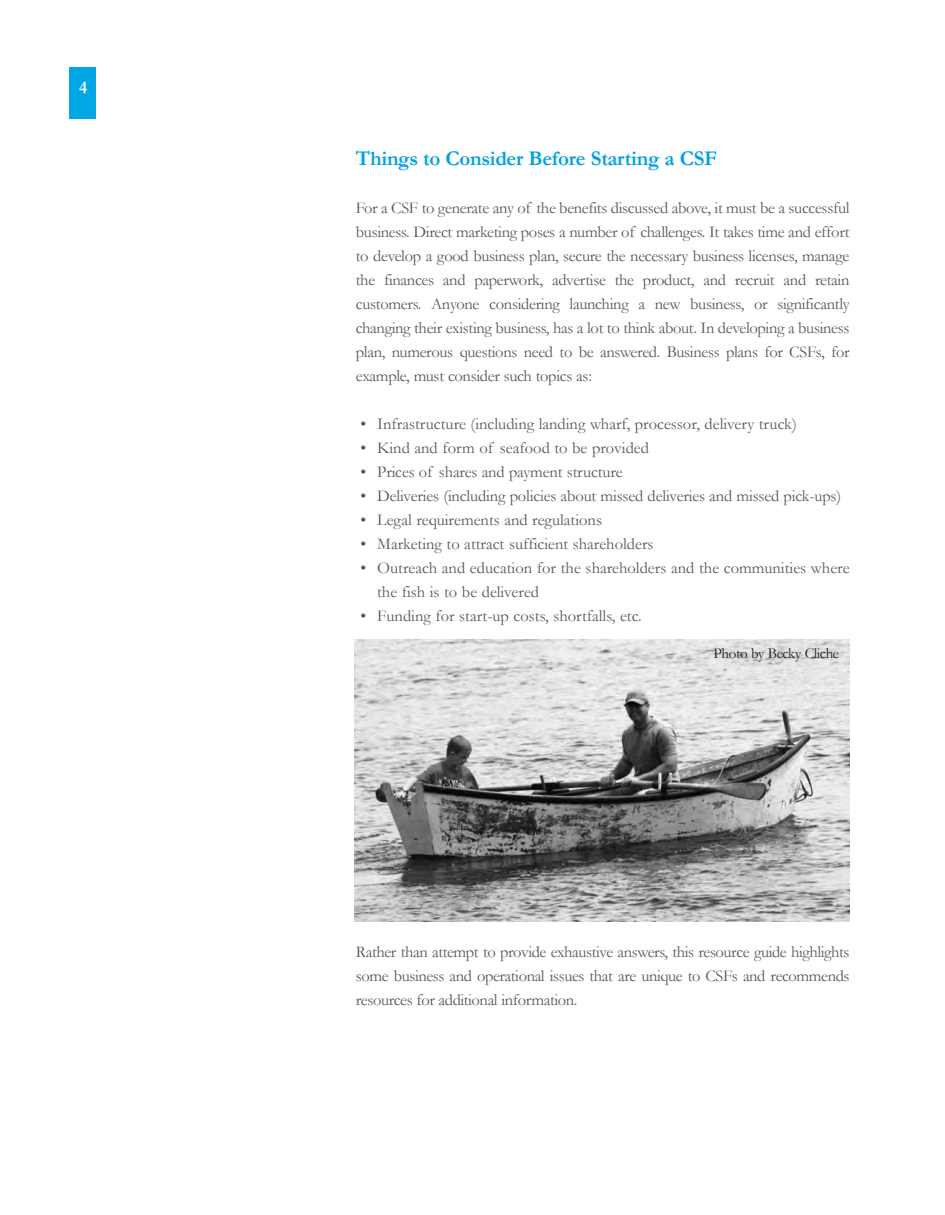
<style>
.page{position:relative;width:945px;height:1215px;background:#fff}
.page>*{position:absolute;margin:0;border:0;box-sizing:border-box;transform-origin:0 0}
.t1{font:700 21px "Garamond";letter-spacing:-.015em;color:#00a1e3}
.t2{font:700 18px "Garamond";color:#fff}
.t3{font:16.5px/24px "Garamond";color:#57585a;text-align:justify}
.t4{font:15px "Garamond";letter-spacing:-.025em;color:#231f20}
</style>
<div class="page">
<div style="left:70px;top:68px;width:26px;height:51px;background:#00a7e5"></div>
<img style="left:355px;top:640px;width:495px;height:281px">
<p class="t2" style="left:79px;top:77px;width:10px">4</p>
<p class="t1" style="left:356px;top:147px;width:363px">Things to Consider Before Starting a CSF</p>
<p class="t3" style="left:356px;top:196px;width:495px">For a CSF to generate any of the benefits discussed above, it must be a successful business. Direct marketing poses a number of challenges. It takes time and effort to develop a good business plan, secure the necessary business licenses, manage the finances and paperwork, advertise the product, and recruit and retain customers. Anyone considering launching a new business, or significantly changing their existing business, has a lot to think about. In developing a business plan, numerous questions need to be answered. Business plans for CSFs, for example, must consider such topics as:</p>
<p class="t3" style="left:361px;top:412px;width:438px">• Infrastructure (including landing wharf, processor, delivery truck)</p>
<p class="t3" style="left:361px;top:436px;width:290px">• Kind and form of seafood to be provided</p>
<p class="t3" style="left:361px;top:460px;width:263px">• Prices of shares and payment structure</p>
<p class="t3" style="left:361px;top:484px;width:482px">• Deliveries (including policies about missed deliveries and missed pick-ups)</p>
<p class="t3" style="left:361px;top:508px;width:243px">• Legal requirements and regulations</p>
<p class="t3" style="left:361px;top:532px;width:294px">• Marketing to attract sufficient shareholders</p>
<p class="t3" style="left:377px;top:556px;width:474px;text-indent:-16px">• Outreach and education for the shareholders and the communities where the fish is to be delivered</p>
<p class="t3" style="left:361px;top:604px;width:283px">• Funding for start-up costs, shortfalls, etc.</p>
<p class="t4" style="left:714px;top:645px;width:127px">Photo by Becky Cliche</p>
<p class="t3" style="left:356px;top:940px;width:495px">Rather than attempt to provide exhaustive answers, this resource guide highlights some business and operational issues that are unique to CSFs and recommends resources for additional information.</p>
</div>
